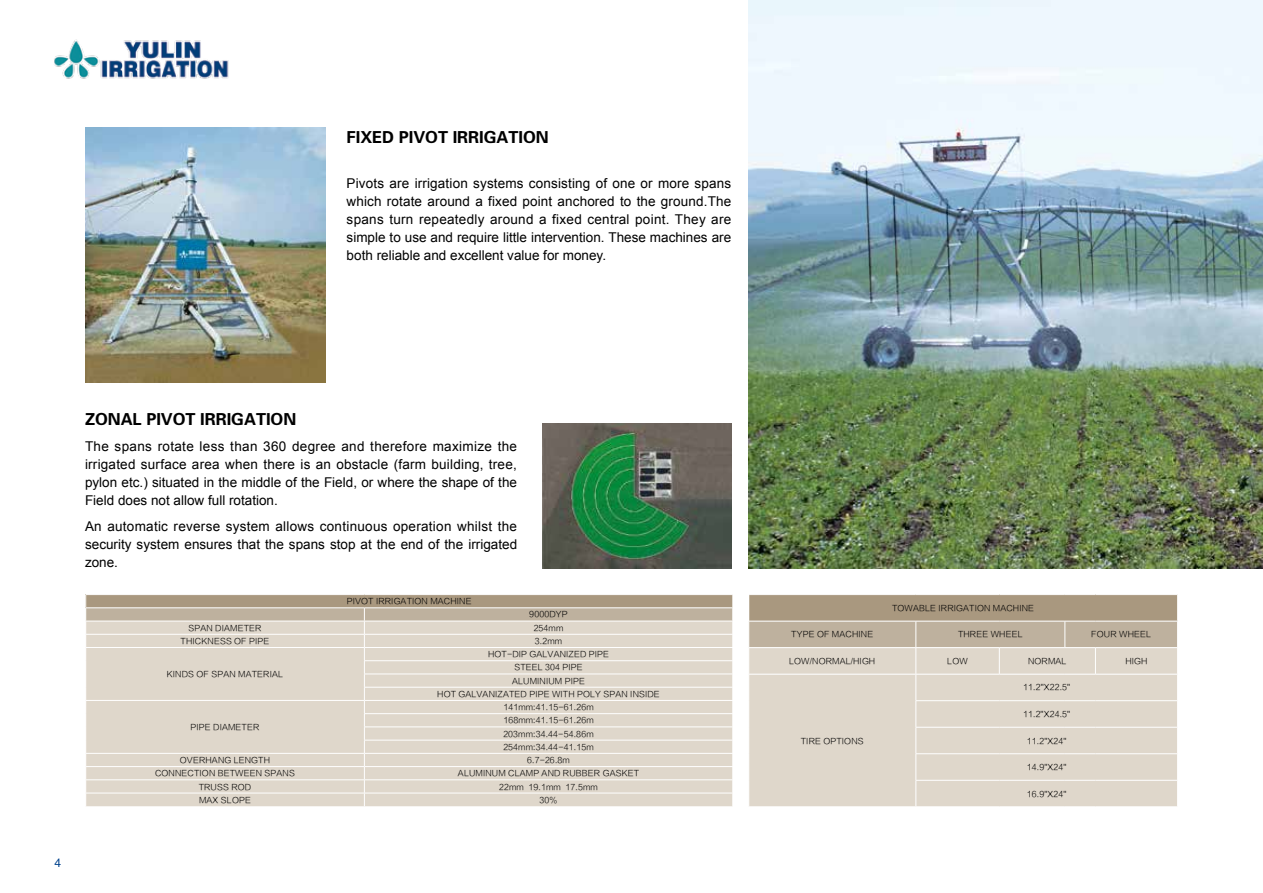
<style>
.page{position:relative;width:1263px;height:893px;background:#fff}
.page>*{position:absolute;margin:0;border:0;box-sizing:border-box;transform-origin:0 0}
.t1{font:16.5px "FZDHTJW GB1 0";color:#000}
.t2{font:13.5px/18px "Arial";color:#000;text-align:justify}
.t3{font:12px "FZHTJW GB1 0";color:#00428e}
.t4{font:8.25px/13.2px "FZLTXHK";color:#000;text-align:center}
</style>
<div class="page">
<img style="left:54px;top:39px;width:175px;height:40px">
<svg style="left:85px;top:595px;width:648px;height:211px;background:#dbd3c7"></svg>
<svg style="left:749px;top:595px;width:429px;height:211px;background:#d5cbbd"></svg>
<hr style="left:1095px;top:674px;width:83px;height:1px;background:#fff">
<img style="left:748px;top:0;width:515px;height:569px">
<img style="left:542px;top:423px;width:189px;height:146px">
<img style="left:85px;top:128px;width:241px;height:255px">
<p class="t1" style="left:347px;top:128px;width:203px">FIXED PIVOT IRRIGATION</p>
<p class="t2" style="left:347px;top:174px;width:386px">Pivots are irrigation systems consisting of one or more spans which rotate around a fixed point anchored to the ground.The spans turn repeatedly around a fixed central point. They are simple to use and require little intervention. These machines are both reliable and excellent value for money.</p>
<p class="t3" style="left:54px;top:856px;width:8px">4</p>
<p class="t1" style="left:85px;top:410px;width:213px">ZONAL PIVOT IRRIGATION</p>
<p class="t2" style="left:85px;top:437px;width:434px">The spans rotate less than 360 degree and therefore maximize the irrigated surface area when there is an obstacle (farm building, tree, pylon etc.) situated in the middle of the Field, or where the shape of the Field does not allow full rotation.</p>
<p class="t2" style="left:85px;top:518px;width:434px">An automatic reverse system allows continuous operation whilst the security system ensures that the spans stop at the end of the irrigated zone.</p>
<p class="t4" style="left:347px;top:595px;width:126px">PIVOT IRRIGATION MACHINE</p>
<p class="t4" style="left:529px;top:608px;width:40px">9000DYP</p>
<p class="t4" style="left:188px;top:621px;width:75px">SPAN DIAMETER</p>
<p class="t4" style="left:534px;top:621px;width:31px">254mm</p>
<p class="t4" style="left:181px;top:635px;width:90px">THICKNESS OF PIPE</p>
<p class="t4" style="left:535px;top:635px;width:29px">3.2mm</p>
<p class="t4" style="left:167px;top:668px;width:118px">KINDS OF SPAN MATERIAL</p>
<p class="t4" style="left:437px;top:648px;width:224px">HOT-DIP GALVANIZED PIPE<br>STEEL 304 PIPE<br>ALUMINIUM PIPE<br>HOT GALVANIZATED PIPE WITH POLY SPAN INSIDE</p>
<p class="t4" style="left:191px;top:721px;width:71px">PIPE DIAMETER</p>
<p class="t4" style="left:503px;top:701px;width:92px;text-align:justify">141mm:41.15-61.26m 168mm:41.15-61.26m 203mm:34.44-54.86m 254mm:34.44-41.15m</p>
<p class="t4" style="left:180px;top:754px;width:92px">OVERHANG LENGTH</p>
<p class="t4" style="left:527px;top:754px;width:44px">6.7-26.8m</p>
<p class="t4" style="left:155px;top:767px;width:142px">CONNECTION BETWEEN SPANS</p>
<p class="t4" style="left:458px;top:767px;width:183px">ALUMINUM CLAMP AND RUBBER GASKET</p>
<p class="t4" style="left:199px;top:780px;width:54px">TRUSS ROD</p>
<p class="t4" style="left:499px;top:780px;width:100px">22mm 19.1mm 17.5mm</p>
<p class="t4" style="left:199px;top:794px;width:53px">MAX SLOPE</p>
<p class="t4" style="left:540px;top:794px;width:19px">30%</p>
<p class="t4" style="left:892px;top:602px;width:144px">TOWABLE IRRIGATION MACHINE</p>
<p class="t4" style="left:791px;top:628px;width:84px">TYPE OF MACHINE</p>
<p class="t4" style="left:958px;top:628px;width:66px">THREE WHEEL</p>
<p class="t4" style="left:1091px;top:628px;width:61px">FOUR WHEEL</p>
<p class="t4" style="left:789px;top:655px;width:88px">LOW/NORMAL/HIGH</p>
<p class="t4" style="left:947px;top:655px;width:22px">LOW</p>
<p class="t4" style="left:1028px;top:655px;width:40px">NORMAL</p>
<p class="t4" style="left:1125px;top:655px;width:24px">HIGH</p>
<p class="t4" style="left:801px;top:734px;width:65px">TIRE OPTIONS</p>
<p class="t4" style="left:1023px;top:681px;width:49px">11.2"X22.5"</p>
<p class="t4" style="left:1023px;top:708px;width:49px">11.2"X24.5"</p>
<p class="t4" style="left:1027px;top:734px;width:41px">11.2"X24"</p>
<p class="t4" style="left:1027px;top:761px;width:41px">14.9"X24"</p>
<p class="t4" style="left:1027px;top:787px;width:41px">16.9"X24"</p>
</div>
